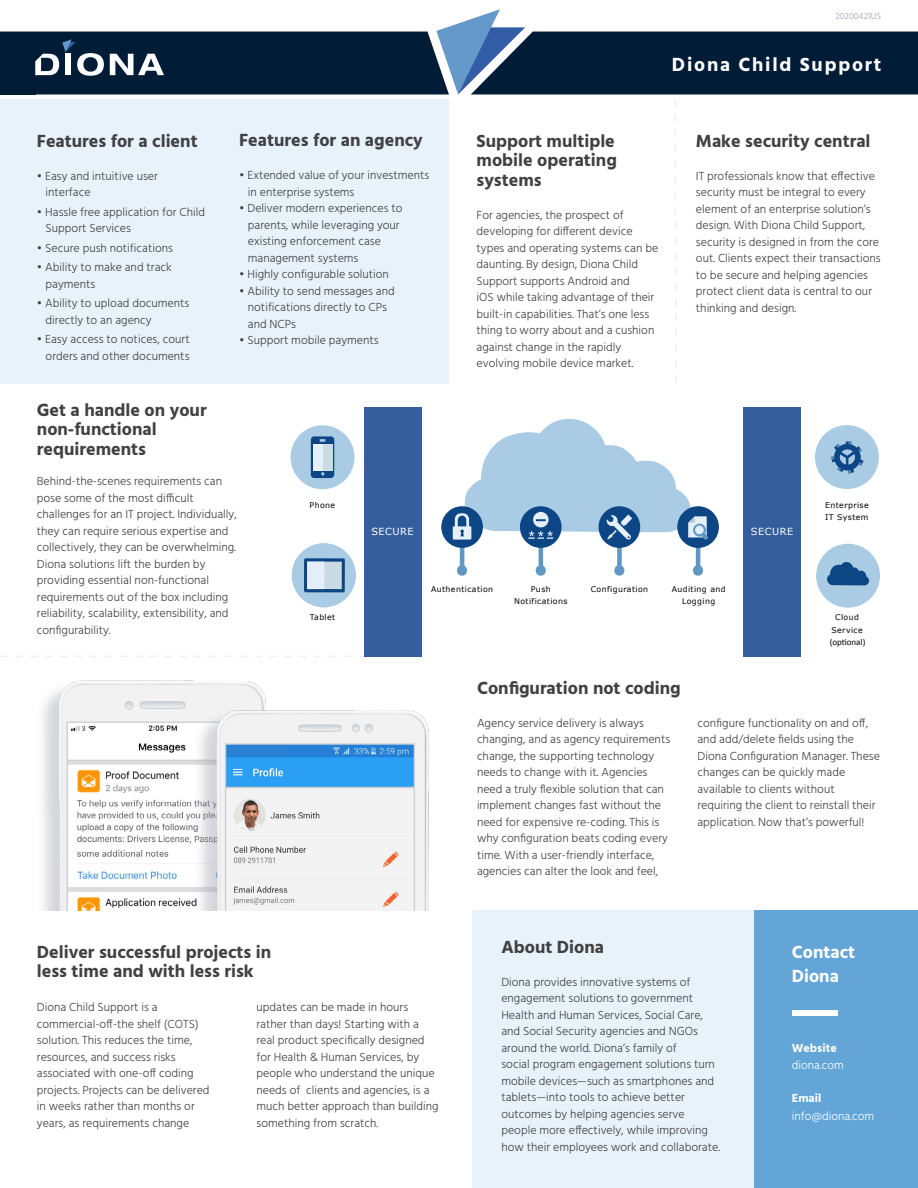
<style>
.page{position:relative;width:918px;height:1188px;background:#fff}
.page>*{position:absolute;margin:0;border:0;box-sizing:border-box;transform-origin:0 0}
.t1{font:700 19.5px "Hind";letter-spacing:.09em;color:#fff}
.t2{font:700 18px/19.5px "Hind";color:#414042}
.t3{font:700 18px/24px "Hind";color:#fff}
.t4{font:700 18px "Hind";color:#404041}
.t5{font:300 12px/16.5px "Hind";color:#414042}
.t6{font:300 12px "Hind";color:#fff}
.t7{font:700 12px "Hind";color:#fff}
.t8{font:9.75px "Verdana";letter-spacing:.05em;color:#fff}
.t9{font:300 9px "Hind";color:#99a2b8}
.t10{font:9px "Calibri";color:#000102}
.t11{font:7.8px/12.5px "Verdana";letter-spacing:.05em;color:#000102;text-align:center}
</style>
<div class="page">
<svg style="left:0;top:656px;width:286px;height:1px"></svg>
<svg style="left:286px;top:407px;width:594px;height:250px"></svg>
<div style="left:364px;top:407px;width:57px;height:250px;background:#345e9c"></div>
<div style="left:744px;top:407px;width:57px;height:250px;background:#345e9c"></div>
<div style="left:291px;top:425px;width:64px;height:64px;background:#a9cce4;border-radius:50%"></div>
<svg style="left:311px;top:436px;width:23px;height:42px"></svg>
<div style="left:323px;top:444px;width:10px;height:27px;background:#cbdbe4"></div>
<div style="left:292px;top:543px;width:64px;height:64px;background:#a9cce4;border-radius:50%"></div>
<svg style="left:304px;top:558px;width:41px;height:34px"></svg>
<div style="left:307px;top:562px;width:35px;height:27px;background:#cbdbe4"></div>
<div style="left:307px;top:562px;width:17px;height:27px;background:#e4eff9"></div>
<div style="left:815px;top:425px;width:64px;height:64px;background:#a9cce4;border-radius:50%"></div>
<div style="left:816px;top:544px;width:64px;height:64px;background:#a9cce4;border-radius:50%"></div>
<svg style="left:831px;top:441px;width:32px;height:33px"></svg>
<svg style="left:827px;top:562px;width:42px;height:23px"></svg>
<hr style="left:460px;top:545px;width:4px;height:27px;background:#6198c3">
<svg style="left:455px;top:565px;width:14px;height:11px"></svg>
<hr style="left:539px;top:545px;width:4px;height:27px;background:#6198c3">
<svg style="left:534px;top:565px;width:13px;height:11px"></svg>
<div style="left:617px;top:545px;width:5px;height:27px;background:#6198c3"></div>
<svg style="left:613px;top:565px;width:13px;height:11px"></svg>
<hr style="left:696px;top:545px;width:4px;height:27px;background:#6198c3">
<svg style="left:691px;top:565px;width:14px;height:11px"></svg>
<div style="left:441px;top:506px;width:42px;height:42px;background:#0d4685;border-radius:50%"></div>
<div style="left:520px;top:506px;width:42px;height:42px;background:#0d4685;border-radius:50%"></div>
<div style="left:599px;top:506px;width:41px;height:42px;background:#0d4685;border-radius:50%"></div>
<div style="left:677px;top:506px;width:42px;height:42px;background:#0d4685;border-radius:50%"></div>
<svg style="left:453px;top:416px;width:256px;height:124px"></svg>
<svg style="left:0;top:9px;width:918px;height:375px"></svg>
<img style="left:42px;top:680px;width:224px;height:231px">
<img style="left:69px;top:723px;width:115px;height:188px">
<svg style="left:125px;top:701px;width:8px;height:8px"></svg>
<div style="left:125px;top:701px;width:9px;height:9px;border:1px solid #ccd0d5;border-radius:50%"></div>
<svg style="left:140px;top:702px;width:45px;height:7px"></svg>
<div style="left:140px;top:701px;width:46px;height:8px;border:1px solid #ccd0d5;border-radius:50%"></div>
<div style="left:70px;top:724px;width:51px;height:10px;background:#fff"></div>
<img style="left:68px;top:723px;width:31px;height:12px">
<img style="left:184px;top:704px;width:245px;height:207px">
<img style="left:227px;top:745px;width:186px;height:166px">
<div style="left:225px;top:743px;width:190px;height:180px;border:1px solid #ccd0d5"></div>
<svg style="left:352px;top:724px;width:7px;height:8px"></svg>
<div style="left:351px;top:724px;width:9px;height:8px;border:1px solid #ccd0d5;border-radius:50%"></div>
<svg style="left:299px;top:725px;width:42px;height:7px"></svg>
<div style="left:298px;top:724px;width:44px;height:8px;border:1px solid #ccd0d5;border-radius:50%"></div>
<svg style="left:365px;top:724px;width:8px;height:8px"></svg>
<div style="left:365px;top:724px;width:8px;height:8px;border:1px solid #ccd0d5;border-radius:50%"></div>
<div style="left:25px;top:911px;width:424px;height:21px;background:#fff"></div>
<div style="left:228px;top:746px;width:60px;height:10px;background:#2b82d4"></div>
<img style="left:234px;top:799px;width:32px;height:32px;border-radius:16px">
<div style="left:472px;top:910px;width:282px;height:278px;background:#e7f2fb"></div>
<div style="left:754px;top:910px;width:164px;height:278px;background:#62a5d6"></div>
<div style="left:792px;top:1010px;width:45px;height:6px;background:#fff"></div>
<h2 class="t2" style="left:37px;top:131px;width:162px">Features for a client</h2>
<p class="t5" style="left:46px;top:168px;width:114px;text-indent:-9px">• Easy and intuitive user interface</p>
<p class="t5" style="left:46px;top:204px;width:161px;text-indent:-9px">• Hassle free application for Child<br>Support Services</p>
<p class="t5" style="left:37px;top:240px;width:138px">• Secure push notifications</p>
<p class="t5" style="left:46px;top:260px;width:128px;text-indent:-9px">• Ability to make and track payments</p>
<p class="t5" style="left:46px;top:296px;width:145px;text-indent:-9px">• Ability to upload documents directly to an agency</p>
<p class="t5" style="left:37px;top:332px;width:154px;text-align:right">• Easy access to notices, court orders and other documents</p>
<h2 class="t2" style="left:37px;top:400px;width:171px">Get a handle on your non-functional requirements</h2>
<h2 class="t2" style="left:239px;top:130px;width:185px">Features for an agency</h2>
<p class="t5" style="left:248px;top:168px;width:183px;text-indent:-9px">• Extended value of your investments in enterprise systems</p>
<p class="t5" style="left:248px;top:201px;width:156px;text-indent:-9px">• Deliver modern experiences to parents, while leveraging your existing enforcement case management systems</p>
<p class="t5" style="left:239px;top:267px;width:151px">• Highly configurable solution</p>
<p class="t5" style="left:248px;top:283px;width:148px;text-indent:-9px">• Ability to send messages and notifications directly to CPs and NCPs</p>
<p class="t5" style="left:239px;top:333px;width:141px">• Support mobile payments</p>
<p class="t9" style="left:835px;top:10px;width:48px">20200421US</p>
<h1 class="t1" style="left:672px;top:53px;width:211px">Diona Child Support</h1>
<h2 class="t2" style="left:477px;top:131px;width:142px;text-align:justify">Support multiple mobile operating systems</h2>
<p class="t5" style="left:477px;top:207px;width:183px">For agencies, the prospect of developing for different device types and operating systems can be daunting. By design, Diona Child<br>Support supports Android and<br>iOS while taking advantage of their built-in capabilities. That’s one less thing to worry about and a cushion against change in the rapidly evolving mobile device market.</p>
<h2 class="t2" style="left:696px;top:131px;width:176px">Make security central</h2>
<p class="t5" style="left:696px;top:168px;width:186px">IT professionals know that effective security must be integral to every element of an enterprise solution’s design. With Diona Child Support, security is designed in from the core out. Clients expect their transactions to be secure and helping agencies protect client data is central to our thinking and design.</p>
<p class="t5" style="left:37px;top:473px;width:201px">Behind-the-scenes requirements can pose some of the most difficult challenges for an IT project. Individually, they can require serious expertise and collectively, they can be overwhelming.<br>Diona solutions lift the burden by providing essential non-functional requirements out of the box including reliability, scalability, extensibility, and configurability.</p>
<p class="t11" style="left:310px;top:498px;width:27px">Phone</p>
<p class="t11" style="left:310px;top:611px;width:27px">Tablet</p>
<p class="t8" style="left:371px;top:524px;width:44px">SECURE</p>
<p class="t8" style="left:751px;top:525px;width:44px">SECURE</p>
<p class="t11" style="left:431px;top:583px;width:64px">Authentication</p>
<p class="t11" style="left:514px;top:583px;width:55px">Push<br>Notifications</p>
<p class="t11" style="left:591px;top:583px;width:59px">Configuration</p>
<p class="t11" style="left:672px;top:583px;width:56px">Auditing and<br>Logging</p>
<p class="t11" style="left:825px;top:498px;width:45px;text-align:left">Enterprise<br>IT System</p>
<p class="t11" style="left:831px;top:611px;width:33px">Cloud<br>Service</p>
<p class="t10" style="left:830px;top:636px;width:37px">(optional)</p>
<h2 class="t2" style="left:477px;top:678px;width:205px">Configuration not coding</h2>
<p class="t5" style="left:477px;top:715px;width:195px">Agency service delivery is always changing, and as agency requirements change, the supporting technology needs to change with it. Agencies need a truly flexible solution that can implement changes fast without the need for expensive re-coding. This is why configuration beats coding every time. With a user-friendly interface, agencies can alter the look and feel,</p>
<p class="t5" style="left:698px;top:715px;width:184px">configure functionality on and off, and add/delete fields using the Diona Configuration Manager. These changes can be quickly made available to clients without requiring the client to reinstall their application. Now that’s powerful!</p>
<h2 class="t2" style="left:37px;top:942px;width:236px">Deliver successful projects in less time and with less risk</h2>
<p class="t5" style="left:37px;top:1000px;width:174px">Diona Child Support is a commercial-off-the shelf (COTS) solution. This reduces the time, resources, and success risks associated with one-off coding projects. Projects can be delivered in weeks rather than months or years, as requirements change</p>
<p class="t5" style="left:256px;top:1000px;width:184px">updates can be made in hours rather than days! Starting with a real product specifically designed for Health &amp; Human Services, by people who understand the unique needs of clients and agencies, is a much better approach than building something from scratch.</p>
<h2 class="t4" style="left:501px;top:936px;width:104px">About Diona</h2>
<p class="t5" style="left:501px;top:974px;width:220px">Diona provides innovative systems of engagement solutions to government Health and Human Services, Social Care, and Social Security agencies and NGOs around the world. Diona’s family of<br>social program engagement solutions turn mobile devices—such as smartphones and tablets—into tools to achieve better outcomes by helping agencies serve people more effectively, while improving how their employees work and collaborate.</p>
<h2 class="t3" style="left:792px;top:940px;width:65px">Contact<br>Diona</h2>
<p class="t7" style="left:792px;top:1041px;width:46px">Website</p>
<p class="t6" style="left:792px;top:1057px;width:54px">diona.com</p>
<p class="t7" style="left:792px;top:1091px;width:31px">Email</p>
<p class="t6" style="left:792px;top:1108px;width:84px">info@diona.com</p>
</div>
